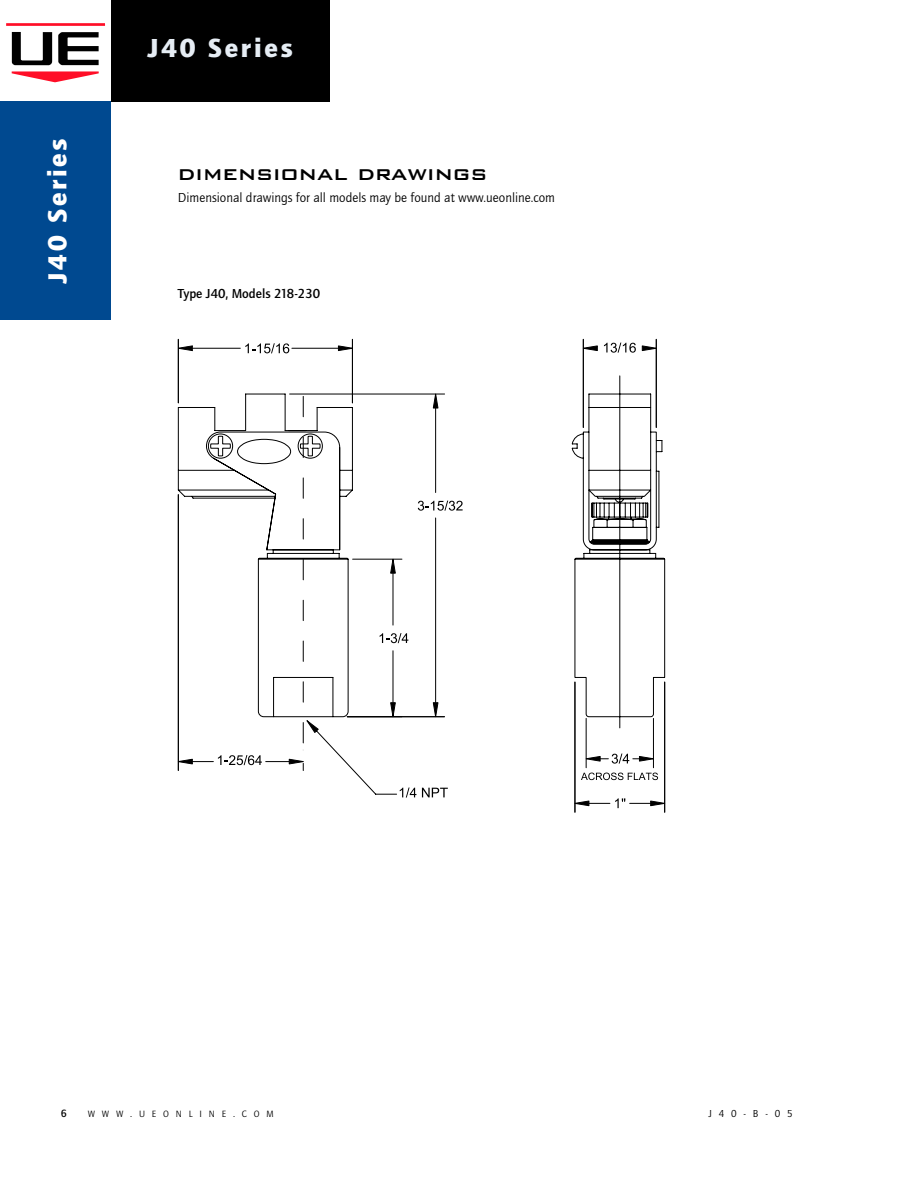
<style>
.page{position:relative;width:918px;height:1188px;background:#fff}
.page>*{position:absolute;margin:0;border:0;box-sizing:border-box;transform-origin:0 0}
.t1{font:900 27px "Quay Sans ITC";letter-spacing:.1em;color:#e6edf4}
.t2{font:900 27px "Quay Sans ITC";letter-spacing:.1em;color:#fff}
.t3{font:500 25.5px "Bank Gothic BT";color:#000}
.t4{font:13.5px "Quay Sans ITC";color:#000}
.t5{font:13.5px "Quay Sans Md ITC";color:#000}
.t6{font:10.8px "Quay Sans Md ITC";color:#000}
.t7{font:10.5px "Quay Sans ITC Book SC900";color:#000}
.t8{font:9.45px "Quay Sans ITC Book SC900";letter-spacing:.72em;color:#000}
.s1{font-size:10.5px}
</style>
<div class="page">
<div style="left:111px;top:0;width:219px;height:102px;background:#000"></div>
<div style="left:0;top:101px;width:111px;height:219px;background:#004990"></div>
<svg style="left:7px;top:24px;width:97px;height:2px"></svg>
<svg style="left:12px;top:32px;width:40px;height:33px"></svg>
<svg style="left:12px;top:71px;width:87px;height:11px"></svg>
<svg style="left:58px;top:32px;width:41px;height:33px"></svg>
<div style="left:5px;top:22px;width:101px;height:64px;border:1px solid #fff"></div>
<svg style="left:581px;top:773px;width:77px;height:7px"></svg>
<hr style="left:583px;top:339px;width:1px;height:89px;background:#000">
<hr style="left:656px;top:339px;width:1px;height:89px;background:#000">
<hr style="left:586px;top:718px;width:1px;height:50px;background:#000">
<hr style="left:653px;top:718px;width:1px;height:50px;background:#000">
<hr style="left:575px;top:682px;width:1px;height:130px;background:#000">
<hr style="left:664px;top:682px;width:1px;height:130px;background:#000">
<hr style="left:178px;top:339px;width:1px;height:64px;background:#000">
<hr style="left:352px;top:339px;width:1px;height:64px;background:#000">
<hr style="left:192px;top:348px;width:48px;height:1px;background:#000">
<hr style="left:292px;top:348px;width:46px;height:1px;background:#000">
<svg style="left:351px;top:375px;width:314px;height:354px"></svg>
<svg style="left:582px;top:345px;width:16px;height:7px"></svg>
<svg style="left:179px;top:345px;width:14px;height:7px"></svg>
<svg style="left:337px;top:345px;width:15px;height:7px"></svg>
<svg style="left:574px;top:798px;width:90px;height:10px"></svg>
<svg style="left:245px;top:343px;width:44px;height:10px"></svg>
<svg style="left:604px;top:343px;width:53px;height:10px"></svg>
<svg style="left:585px;top:754px;width:68px;height:10px"></svg>
<svg style="left:178px;top:389px;width:285px;height:409px"></svg>
<h1 class="t2" style="left:42px;top:283px;width:146px;rotate:-90deg">J40 Series</h1>
<h1 class="t1" style="left:148px;top:33px;width:146px">J40 Series</h1>
<h2 class="t3" style="left:178px;top:159px;width:311px">dimensional drawings</h2>
<p class="t4" style="left:178px;top:190px;width:379px">Dimensional drawings for all models may be found at www.ueonline.com</p>
<p class="t5" style="left:178px;top:286px;width:144px">Type J40, Models 218-230</p>
<p class="t6" style="left:61px;top:1107px;width:7px">6</p>
<p class="t8" style="left:88px;top:1108px;width:188px">WWW<span class="s1">.</span>UEONLINE<span class="s1">.</span>COM</p>
<p class="t7" style="left:708px;top:1107px;width:86px">J40-B-05</p>
</div>
